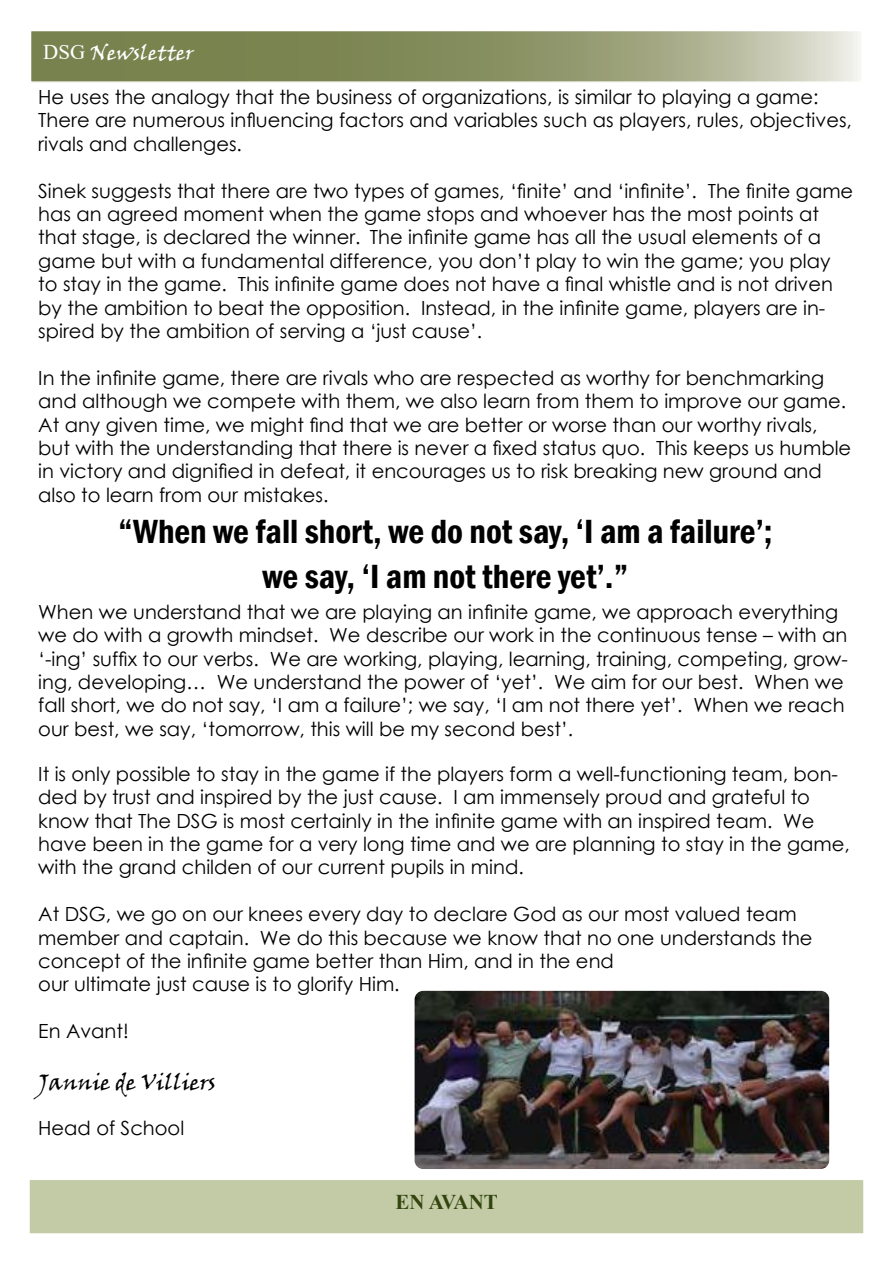
<style>
.page{position:relative;width:893px;height:1263px;background:#fff}
.page>*{position:absolute;margin:0;border:0;box-sizing:border-box;transform-origin:0 0}
.t1{font:600 condensed 34.5px/45px "Franklin Gothic";color:#000;text-align:center}
.t2{font:22.5px "Viner Hand ITC";color:#000}
.t3{font:21px "Viner Hand ITC";color:#fff}
.t4{font:700 21px "Times New Roman";color:#33450d}
.t5{font:19.5px/23.4px "Century Gothic";color:#000}
.s1{font-family:"Times New Roman"}
</style>
<div class="page">
<svg style="left:33px;top:33px;width:827px;height:47px;background:#92996f"></svg>
<div style="left:30px;top:30px;width:833px;height:53px;border:2px solid #fff"></div>
<div style="left:30px;top:1180px;width:833px;height:53px;background:#c2caa6"></div>
<img style="left:415px;top:991px;width:414px;height:178px">
<p class="t3" style="left:43px;top:39px;width:152px"><span class="s1">DSG</span> Newsletter</p>
<p class="t5" style="left:38px;top:85px;width:815px">He uses the analogy that the business of organizations, is similar to playing a game:<br>There are numerous influencing factors and variables such as players, rules, objectives, rivals and challenges.</p>
<p class="t5" style="left:38px;top:178px;width:816px">Sinek suggests that there are two types of games, ‘finite’ and ‘infinite’. The finite game has an agreed moment when the game stops and whoever has the most points at that stage, is declared the winner. The infinite game has all the usual elements of a game but with a fundamental difference, you don’t play to win the game; you play to stay in the game. This infinite game does not have a final whistle and is not driven by the ambition to beat the opposition. Instead, in the infinite game, players are in&shy;spired by the ambition of serving a ‘just cause’.</p>
<p class="t5" style="left:38px;top:366px;width:814px">In the infinite game, there are rivals who are respected as worthy for benchmarking and although we compete with them, we also learn from them to improve our game.<br>At any given time, we might find that we are better or worse than our worthy rivals, but with the understanding that there is never a fixed status quo. This keeps us humble in victory and dignified in defeat, it encourages us to risk breaking new ground and also to learn from our mistakes.</p>
<h1 class="t1" style="left:118px;top:508px;width:656px">“When we fall short, we do not say, ‘I am a failure’; we say, ‘I am not there yet’.”</h1>
<p class="t5" style="left:38px;top:600px;width:811px">When we understand that we are playing an infinite game, we approach everything we do with a growth mindset. We describe our work in the continuous tense – with an ‘-ing’ suffix to our verbs. We are working, playing, learning, training, competing, grow&shy;ing, developing… We understand the power of ‘yet’. We aim for our best. When we fall short, we do not say, ‘I am a failure’; we say, ‘I am not there yet’. When we reach our best, we say, ‘tomorrow, this will be my second best’.</p>
<p class="t5" style="left:38px;top:762px;width:813px">It is only possible to stay in the game if the players form a well-functioning team, bon&shy;ded by trust and inspired by the just cause. I am immensely proud and grateful to know that The DSG is most certainly in the infinite game with an inspired team. We have been in the game for a very long time and we are planning to stay in the game, with the grand childen of our current pupils in mind.</p>
<p class="t5" style="left:38px;top:902px;width:776px">At DSG, we go on our knees every day to declare God as our most valued team member and captain. We do this because we know that no one understands the concept of the infinite game better than Him, and in the end<br>our ultimate just cause is to glorify Him.</p>
<p class="t5" style="left:38px;top:1019px;width:92px">En Avant!</p>
<p class="t2" style="left:38px;top:1068px;width:179px">Jannie de Villiers</p>
<p class="t5" style="left:38px;top:1116px;width:148px">Head of School</p>
<p class="t4" style="left:395px;top:1187px;width:104px">EN AVANT</p>
</div>
